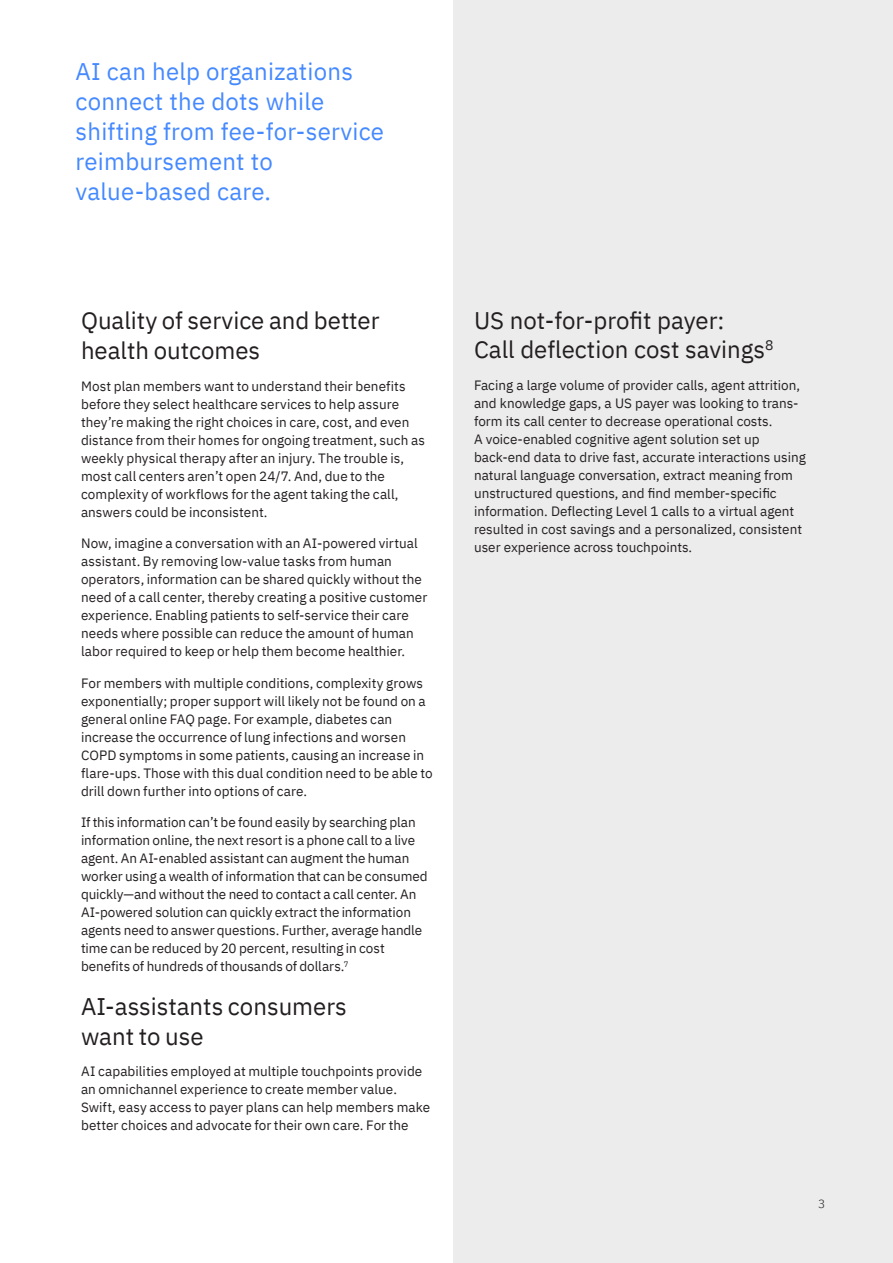
<style>
.page{position:relative;width:893px;height:1263px;background:#fff}
.page>*{position:absolute;margin:0;border:0;box-sizing:border-box;transform-origin:0 0}
.t1{font:24px/30px "IBM Plex Sans";color:#231f20}
.t2{font:24px/30px "IBM Plex Sans";letter-spacing:.01em;color:#4589ff}
.t3{font:13.5px/18px "IBM Plex Sans";color:#231f20}
.t4{font:300 12px "IBM Plex Sans";color:#231f20}
</style>
<div class="page">
<div style="left:453px;top:0;width:440px;height:1263px;background:#ececec"></div>
<h1 class="t2" style="left:76px;top:54px;width:310px">AI can help organizations connect the dots while shifting from fee-for-service reimbursement to value-based care.</h1>
<h1 class="t1" style="left:81px;top:304px;width:300px">Quality of service and better health outcomes</h1>
<p class="t3" style="left:81px;top:376px;width:346px">Most plan members want to understand their benefits before they select healthcare services to help assure they’re making the right choices in care, cost, and even distance from their homes for ongoing treatment, such as weekly physical therapy after an injury. The trouble is, most call centers aren’t open 24/7. And, due to the complexity of workflows for the agent taking the call, answers could be inconsistent.</p>
<p class="t3" style="left:81px;top:533px;width:348px">Now, imagine a conversation with an AI-powered virtual assistant. By removing low-value tasks from human operators, information can be shared quickly without the need of a call center, thereby creating a positive customer experience. Enabling patients to self-service their care needs where possible can reduce the amount of human labor required to keep or help them become healthier.</p>
<p class="t3" style="left:81px;top:673px;width:353px">For members with multiple conditions, complexity grows exponentially; proper support will likely not be found on a general online FAQ page. For example, diabetes can increase the occurrence of lung infections and worsen COPD symptoms in some patients, causing an increase in flare-ups. Those with this dual condition need to be able to drill down further into options of care.</p>
<p class="t3" style="left:81px;top:812px;width:348px">If this information can’t be found easily by searching plan information online, the next resort is a phone call to a live agent. An AI-enabled assistant can augment the human worker using a wealth of information that can be consumed quickly—and without the need to contact a call center. An AI-powered solution can quickly extract the information agents need to answer questions. Further, average handle time can be reduced by 20 percent, resulting in cost benefits of hundreds of thousands of dollars.<sup>7</sup></p>
<h1 class="t1" style="left:81px;top:989px;width:267px">AI-assistants consumers want to use</h1>
<p class="t3" style="left:81px;top:1061px;width:351px">AI capabilities employed at multiple touchpoints provide an omnichannel experience to create member value.<br>Swift, easy access to payer plans can help members make better choices and advocate for their own care. For the</p>
<h1 class="t1" style="left:474px;top:304px;width:301px;line-height:28.8px">US not-for-profit payer:<br>Call deflection cost savings<sup>8</sup></h1>
<p class="t3" style="left:474px;top:375px;width:333px">Facing a large volume of provider calls, agent attrition, and knowledge gaps, a US payer was looking to trans&shy;form its call center to decrease operational costs.<br>A voice-enabled cognitive agent solution set up back-end data to drive fast, accurate interactions using natural language conversation, extract meaning from unstructured questions, and find member-specific information. Deflecting Level 1 calls to a virtual agent resulted in cost savings and a personalized, consistent user experience across touchpoints.</p>
<p class="t4" style="left:818px;top:1195px;width:9px">3</p>
</div>
